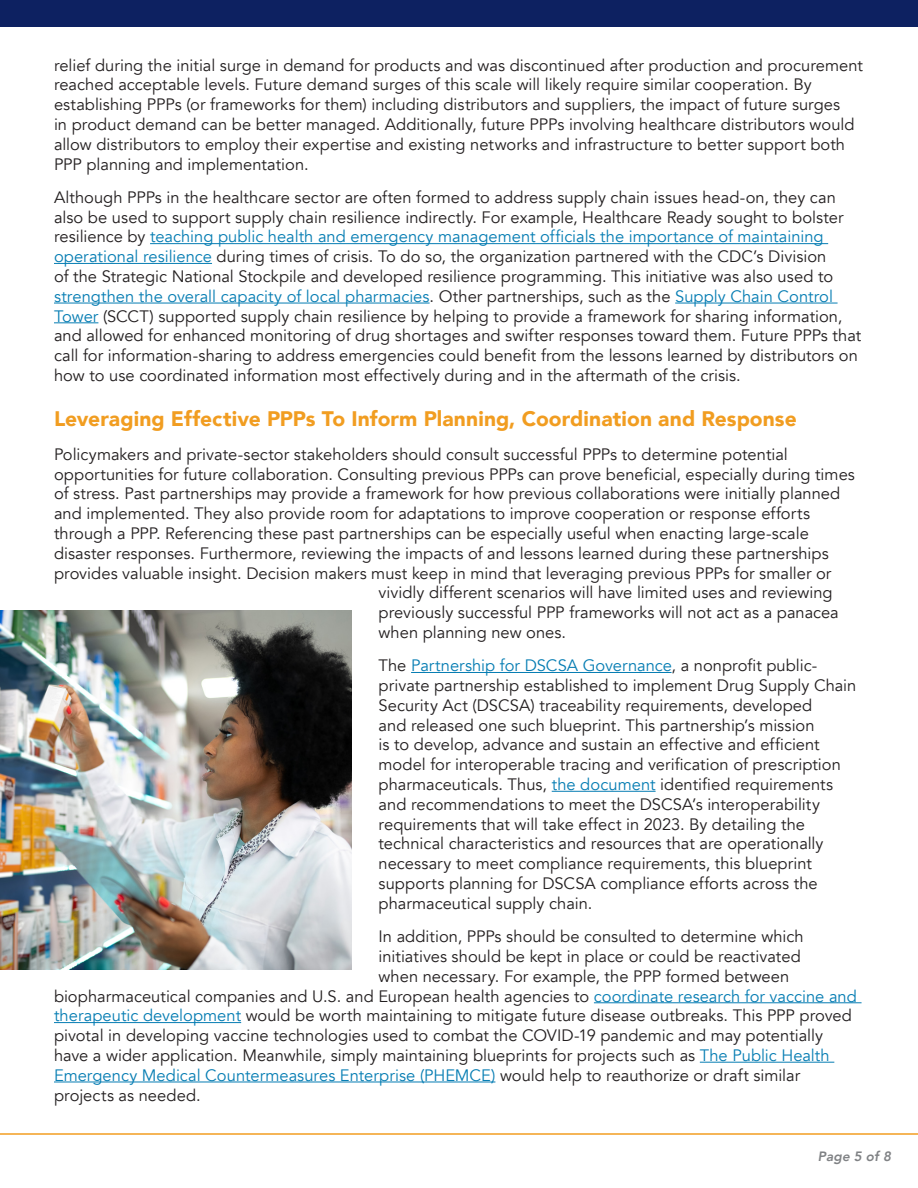
<style>
.page{position:relative;width:918px;height:1188px;background:#fff}
.page>*{position:absolute;margin:0;border:0;box-sizing:border-box;transform-origin:0 0}
.Body_-_Headers{font:900 21px "Avenir";letter-spacing:.005em;color:#f19d21}
.Body_-_text{font:16.5px/19.8px "Avenir";color:#231f20}
.Body_-_text-2{font:16.5px "Avenir";color:#067db3}
.t1{font:italic 800 13.5px "Avenir";letter-spacing:.01em;color:#808285}
.s1{color:#067db3}
.s2{color:#231f20}
</style>
<div class="page">
<div style="left:0;top:0;width:918px;height:27px;background:#0d2161"></div>
<hr style="left:150px;top:243px;width:678px;height:1px;background:#067db3">
<hr style="left:54px;top:263px;width:158px;height:1px;background:#067db3">
<hr style="left:54px;top:303px;width:376px;height:1px;background:#067db3">
<hr style="left:675px;top:303px;width:163px;height:1px;background:#067db3">
<hr style="left:54px;top:322px;width:44px;height:1px;background:#067db3">
<hr style="left:411px;top:672px;width:261px;height:1px;background:#067db3">
<hr style="left:552px;top:791px;width:104px;height:1px;background:#067db3">
<hr style="left:594px;top:1002px;width:268px;height:1px;background:#067db3">
<hr style="left:54px;top:1022px;width:187px;height:1px;background:#067db3">
<hr style="left:700px;top:1062px;width:134px;height:1px;background:#067db3">
<hr style="left:54px;top:1082px;width:441px;height:1px;background:#067db3">
<hr style="left:0;top:1133px;width:918px;height:2px;background:#f29e21">
<img style="left:0;top:611px;width:352px;height:359px">
<p class="Body_-_text" style="left:54px;top:55px;width:811px">relief during the initial surge in demand for products and was discontinued after production and procurement reached acceptable levels. Future demand surges of this scale will likely require similar cooperation. By establishing PPPs (or frameworks for them) including distributors and suppliers, the impact of future surges<br>in product demand can be better managed. Additionally, future PPPs involving healthcare distributors would allow distributors to employ their expertise and existing networks and infrastructure to better support both PPP planning and implementation.</p>
<p class="Body_-_text" style="left:54px;top:188px;width:809px">Although PPPs in the healthcare sector are often formed to address supply chain issues head-on, they can also be used to support supply chain resilience indirectly. For example, Healthcare Ready sought to bolster resilience by <span class="s1">teaching public health and emergency management officials the importance of maintaining operational resilience</span> during times of crisis. To do so, the organization partnered with the CDC’s Division<br>of the Strategic National Stockpile and developed resilience programming. This initiative was also used to <span class="s1">strengthen the overall capacity of local pharmacies</span>. Other partnerships, such as the <span class="s1">Supply Chain Control Tower</span> (SCCT) supported supply chain resilience by helping to provide a framework for sharing information, and allowed for enhanced monitoring of drug shortages and swifter responses toward them. Future PPPs that call for information-sharing to address emergencies could benefit from the lessons learned by distributors on how to use coordinated information most effectively during and in the aftermath of the crisis.</p>
<p class="Body_-_Headers" style="left:54px;top:401px;width:744px">Leveraging Effective PPPs To Inform Planning, Coordination and Response</p>
<p class="Body_-_text" style="left:54px;top:444px;width:735px">Policymakers and private-sector stakeholders should consult successful PPPs to determine potential</p>
<p class="Body_-_text" style="left:54px;top:464px;width:802px">opportunities for future collaboration. Consulting previous PPPs can prove beneficial, especially during times</p>
<p class="Body_-_text" style="left:54px;top:484px;width:788px">of stress. Past partnerships may provide a framework for how previous collaborations were initially planned</p>
<p class="Body_-_text" style="left:54px;top:504px;width:758px">and implemented. They also provide room for adaptations to improve cooperation or response efforts</p>
<p class="Body_-_text" style="left:54px;top:524px;width:756px">through a PPP. Referencing these past partnerships can be especially useful when enacting large-scale</p>
<p class="Body_-_text" style="left:54px;top:543px;width:776px">disaster responses. Furthermore, reviewing the impacts of and lessons learned during these partnerships</p>
<p class="Body_-_text" style="left:54px;top:563px;width:779px">provides valuable insight. Decision makers must keep in mind that leveraging previous PPPs for smaller or</p>
<p class="Body_-_text" style="left:379px;top:583px;width:456px">vividly different scenarios will have limited uses and reviewing</p>
<p class="Body_-_text" style="left:379px;top:603px;width:462px">previously successful PPP frameworks will not act as a panacea</p>
<p class="Body_-_text" style="left:379px;top:623px;width:189px">when planning new ones.</p>
<p class="Body_-_text" style="left:379px;top:656px;width:479px">The <span class="s1">Partnership for DSCSA Governance</span>, a nonprofit public&shy;private partnership established to implement Drug Supply Chain Security Act (DSCSA) traceability requirements, developed<br>and released one such blueprint. This partnership’s mission<br>is to develop, advance and sustain an effective and efficient model for interoperable tracing and verification of prescription pharmaceuticals. Thus, <span class="s1">the document</span> identified requirements and recommendations to meet the DSCSA’s interoperability requirements that will take effect in 2023. By detailing the technical characteristics and resources that are operationally necessary to meet compliance requirements, this blueprint supports planning for DSCSA compliance efforts across the pharmaceutical supply chain.</p>
<p class="Body_-_text" style="left:379px;top:927px;width:427px">In addition, PPPs should be consulted to determine which</p>
<p class="Body_-_text" style="left:379px;top:947px;width:424px">initiatives should be kept in place or could be reactivated</p>
<p class="Body_-_text" style="left:379px;top:966px;width:412px">when necessary. For example, the PPP formed between</p>
<p class="Body_-_text" style="left:54px;top:986px;width:804px">biopharmaceutical companies and U.S. and European health agencies to <span class="s1">coordinate research for vaccine and</span></p>
<p class="Body_-_text" style="left:54px;top:1006px;width:800px"><span class="s1">therapeutic development</span> would be worth maintaining to mitigate future disease outbreaks. This PPP proved</p>
<p class="Body_-_text" style="left:54px;top:1026px;width:771px">pivotal in developing vaccine technologies used to combat the COVID-19 pandemic and may potentially</p>
<p class="Body_-_text" style="left:54px;top:1046px;width:777px">have a wider application. Meanwhile, simply maintaining blueprints for projects such as <span class="s1">The Public Health</span></p>
<p class="Body_-_text-2" style="left:54px;top:1065px;width:748px">Emergency Medical Countermeasures Enterprise (PHEMCE) <span class="s2">would help to reauthorize or draft similar</span></p>
<p class="Body_-_text" style="left:54px;top:1085px;width:148px">projects as needed.</p>
<p class="t1" style="left:818px;top:1148px;width:75px">Page 5 of 8</p>
</div>
